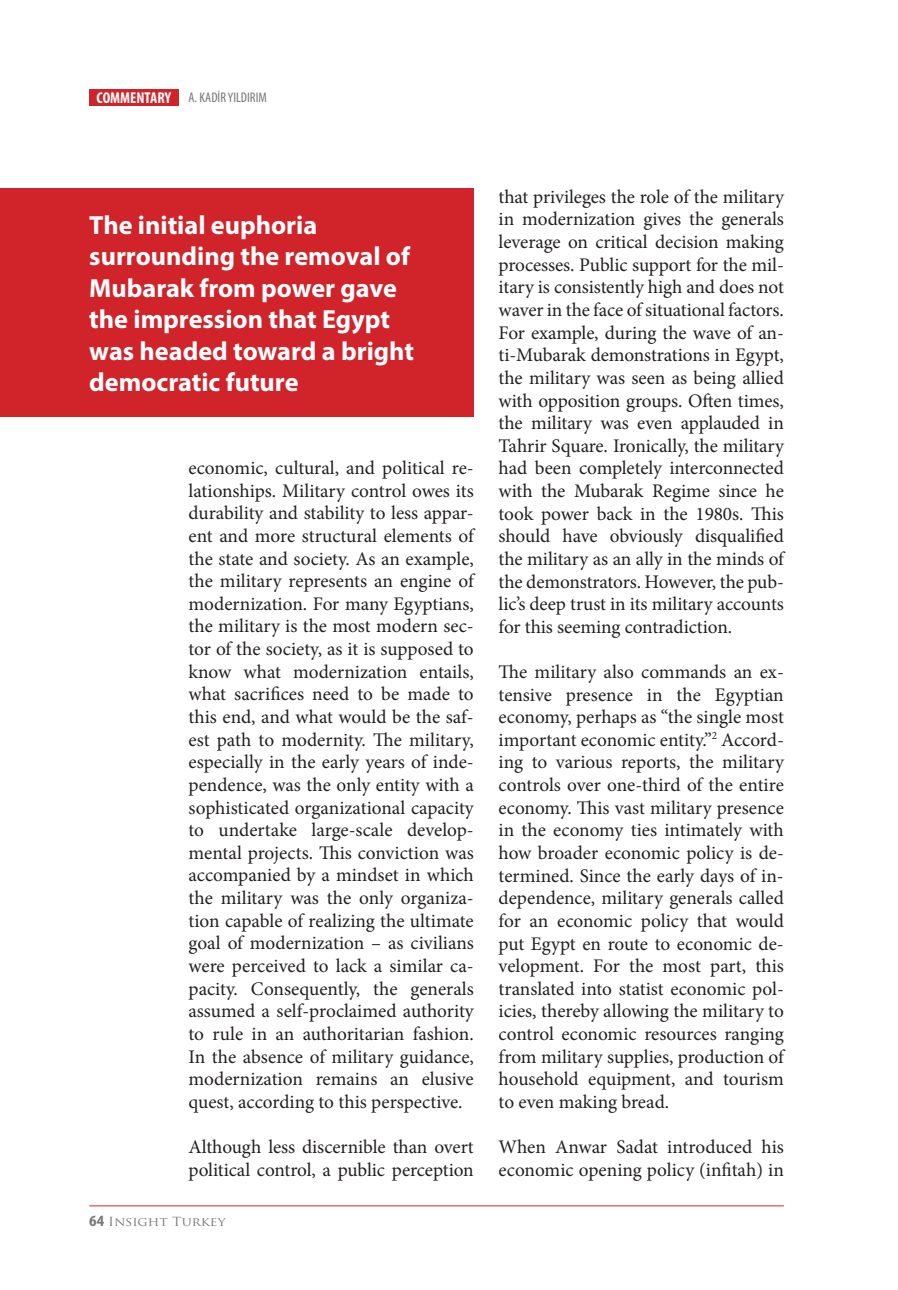
<style>
.page{position:relative;width:898px;height:1290px;background:#fff}
.page>*{position:absolute;margin:0;border:0;box-sizing:border-box;transform-origin:0 0}
.t1{font:700 26.25px/31.5px "Myriad Pro";color:#fff}
.t2{font:19.25px/22.6px "Minion Pro";letter-spacing:-.005em;color:#231f20;text-align:justify}
.t3{font:condensed 14px "Myriad Pro";color:#76787b}
.t4{font:12.25px "Trajan Pro";color:#76787b;scale:1.11 1}
.s1{font-weight:700;font-size:15.75px;color:#fff}
.s2{font-family:"Myriad Pro";font-weight:700;font-stretch:condensed;font-size:15.75px}
</style>
<div class="page">
<div style="left:89px;top:89px;width:90px;height:17px;background:#d1232a"></div>
<hr style="left:89px;top:1205px;width:695px;height:1px;background:#d1232a">
<div style="left:0;top:189px;width:474px;height:228px;background:#d1232a"></div>
<p class="t3" style="left:97px;top:89px;width:172px"><span class="s1">COMMENTARY</span> A. KADİR YILDIRIM</p>
<h1 class="t1" style="left:89px;top:208px;width:326px">The initial euphoria surrounding the removal of<br>Mubarak from power gave the impression that Egypt was headed toward a bright democratic future</h1>
<p class="t2" style="left:189px;top:457px;width:287px">economic, cultural, and political re&shy;lationships. Military control owes its durability and stability to less appar&shy;ent and more structural elements of the state and society. As an example, the military represents an engine of modernization. For many Egyptians, the military is the most modern sec&shy;tor of the society, as it is supposed to know what modernization entails, what sacrifices need to be made to this end, and what would be the saf&shy;est path to modernity. The military, especially in the early years of inde&shy;pendence, was the only entity with a sophisticated organizational capacity to undertake large-scale develop&shy;mental projects. This conviction was accompanied by a mindset in which the military was the only organiza&shy;tion capable of realizing the ultimate goal of modernization – as civilians were perceived to lack a similar ca&shy;pacity. Consequently, the generals assumed a self-proclaimed authority to rule in an authoritarian fashion.<br>In the absence of military guidance, modernization remains an elusive quest, according to this perspective.</p>
<p class="t2" style="left:189px;top:1136px;width:287px">Although less discernible than overt political control, a public perception</p>
<p class="t4" style="left:89px;top:1213px;width:124px"><span class="s2">64</span> Insight Turkey</p>
<p class="t2" style="left:499px;top:185px;width:287px">that privileges the role of the military in modernization gives the generals leverage on critical decision making processes. Public support for the mil&shy;itary is consistently high and does not waver in the face of situational factors.<br>For example, during the wave of an&shy;ti-Mubarak demonstrations in Egypt, the military was seen as being allied with opposition groups. Often times, the military was even applauded in Tahrir Square. Ironically, the military had been completely interconnected with the Mubarak Regime since he took power back in the 1980s. This should have obviously disqualified the military as an ally in the minds of the demonstrators. However, the pub&shy;lic’s deep trust in its military accounts for this seeming contradiction.</p>
<p class="t2" style="left:499px;top:661px;width:287px">The military also commands an ex&shy;tensive presence in the Egyptian economy, perhaps as “the single most important economic entity.”<sup>2</sup> Accord&shy;ing to various reports, the military controls over one-third of the entire economy. This vast military presence in the economy ties intimately with how broader economic policy is de&shy;termined. Since the early days of in&shy;dependence, military generals called for an economic policy that would put Egypt en route to economic de&shy;velopment. For the most part, this translated into statist economic pol&shy;icies, thereby allowing the military to control economic resources ranging from military supplies, production of household equipment, and tourism to even making bread.</p>
<p class="t2" style="left:499px;top:1136px;width:287px">When Anwar Sadat introduced his economic opening policy (infitah) in</p>
</div>
